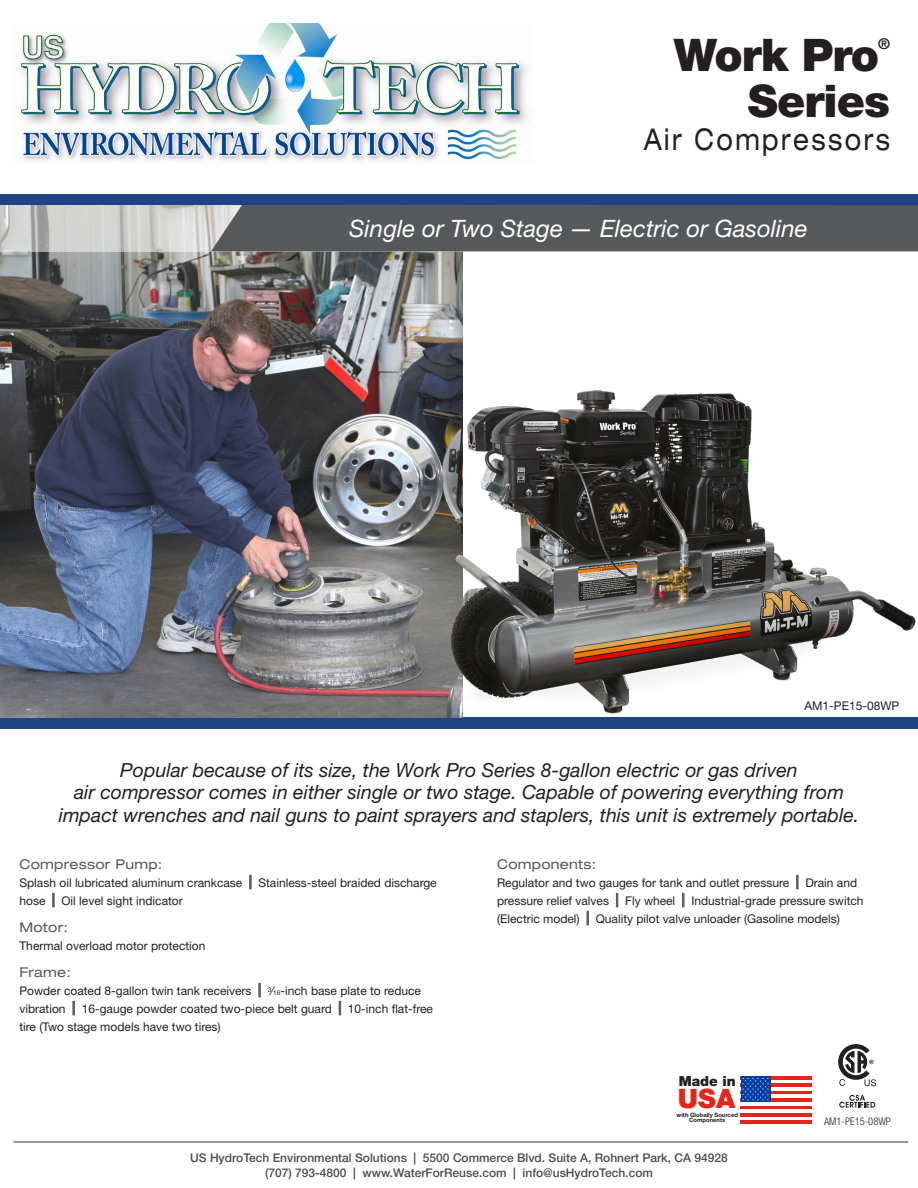
<style>
.page{position:relative;width:918px;height:1188px;background:#fff}
.page>*{position:absolute;margin:0;border:0;box-sizing:border-box;transform-origin:0 0}
.t1{font:900 45px "Helvetica Neue LT Std";letter-spacing:-.02em;color:#231f20}
.t2{font:expanded 30px "Helvetica Neue LT Std";letter-spacing:.1em;color:#231f20;scale:.8 1}
.t3{font:900 26.7px "Helvetica Neue LT Std";color:#e72419}
.t4{font:italic 24px "Helvetica Neue LT Std";color:#fff}
.t5{font:italic 19.5px "Helvetica Neue LT Std";color:#231f20}
.t6{font:700 14.85px "Helvetica Neue LT Std";color:#231f20}
.t7{font:900 13.8px "Helvetica Neue LT Std";color:#231f20}
.t8{font:expanded 13.5px "Helvetica Neue LT Std";letter-spacing:.02em;color:#57585a}
.t9{font:12px "Helvetica Neue LT Std";color:#231f20}
.t10{font:500 12px/15px "Helvetica Neue LT Std";color:#4b4c4d;text-align:center}
.t11{font:300 condensed 10.5px "Helvetica Neue LT Std";color:#231f20}
.t12{font:700 5.85px/5.8px "Helvetica Neue LT Std";color:#231f20;text-align:center}
.s1{font-size:6.6px}
</style>
<div class="page">
<img style="left:21px;top:24px;width:507px;height:137px">
<hr style="left:14px;top:1141px;width:894px;height:2px;background:#4b4c4d">
<div style="left:0;top:194px;width:918px;height:12px;background:#1e4387"></div>
<div style="left:0;top:718px;width:918px;height:11px;background:#1e4387"></div>
<img style="left:0;top:251px;width:462px;height:467px">
<svg style="left:0;top:205px;width:211px;height:46px;fill:#d3d4d2"></svg>
<div style="left:211px;top:205px;width:707px;height:46px;background:#57585a"></div>
<img style="left:444px;top:387px;width:474px;height:331px">
<svg style="left:740px;top:1076px;width:72px;height:48px"></svg>
<svg style="left:838px;top:1044px;width:38px;height:42px"></svg>
<svg style="left:839px;top:1095px;width:36px;height:13px"></svg>
<p class="t1" style="left:674px;top:28px;width:207px">Work Pro</p>
<p class="t6" style="left:878px;top:34px;width:13px">®</p>
<p class="t1" style="left:748px;top:74px;width:144px">Series</p>
<p class="t2" style="left:644px;top:121px;width:310px">Air Compressors</p>
<p class="t4" style="left:349px;top:214px;width:460px">Single or Two Stage — Electric or Gasoline</p>
<p class="t9" style="left:804px;top:698px;width:96px">AM1-PE15-08WP</p>
<p class="t5" style="left:120px;top:758px;width:679px">Popular because of its size, the Work Pro Series 8-gallon electric or gas driven</p>
<p class="t5" style="left:74px;top:781px;width:771px">air compressor comes in either single or two stage. Capable of powering everything from</p>
<p class="t5" style="left:59px;top:803px;width:802px">impact wrenches and nail guns to paint sprayers and staplers, this unit is extremely portable.</p>
<p class="t8" style="left:19px;top:856px;width:145px">Compressor Pump:</p>
<p class="t9" style="left:19px;top:876px;width:224px">Splash oil lubricated aluminum crankcase</p>
<p class="t9" style="left:258px;top:876px;width:180px">Stainless-steel braided discharge</p>
<p class="t9" style="left:19px;top:894px;width:28px">hose</p>
<p class="t9" style="left:61px;top:894px;width:123px">Oil level sight indicator</p>
<p class="t8" style="left:19px;top:919px;width:50px">Motor:</p>
<p class="t9" style="left:19px;top:939px;width:188px">Thermal overload motor protection</p>
<p class="t8" style="left:19px;top:964px;width:53px">Frame:</p>
<p class="t9" style="left:19px;top:984px;width:234px">Powder coated 8-gallon twin tank receivers</p>
<p class="t9" style="left:268px;top:984px;width:155px"><sup>3</sup>⁄<span class="s1">16</span>-inch base plate to reduce</p>
<p class="t9" style="left:19px;top:1002px;width:48px">vibration</p>
<p class="t9" style="left:82px;top:1002px;width:252px">16-gauge powder coated two-piece belt guard</p>
<p class="t9" style="left:348px;top:1002px;width:87px">10-inch flat-free</p>
<p class="t9" style="left:19px;top:1020px;width:203px">tire (Two stage models have two tires)</p>
<p class="t8" style="left:497px;top:856px;width:101px">Components:</p>
<p class="t9" style="left:497px;top:876px;width:294px">Regulator and two gauges for tank and outlet pressure</p>
<p class="t9" style="left:805px;top:876px;width:53px">Drain and</p>
<p class="t9" style="left:497px;top:894px;width:114px">pressure relief valves</p>
<p class="t9" style="left:625px;top:894px;width:52px">Fly wheel</p>
<p class="t9" style="left:691px;top:894px;width:174px">Industrial-grade pressure switch</p>
<p class="t9" style="left:497px;top:912px;width:84px">(Electric model)</p>
<p class="t9" style="left:596px;top:912px;width:246px">Quality pilot valve unloader (Gasoline models)</p>
<p class="t7" style="left:679px;top:1073px;width:59px">Made in</p>
<p class="t12" style="left:677px;top:1111px;width:63px">with Globally Sourced<br>Components</p>
<p class="t3" style="left:678px;top:1082px;width:59px">USA</p>
<p class="t11" style="left:824px;top:1116px;width:68px">AM1-PE15-08WP</p>
<p class="t10" style="left:190px;top:1150px;width:539px">US HydroTech Environmental Solutions | 5500 Commerce Blvd. Suite A, Rohnert Park, CA 94928 (707) 793-4800 | www.WaterForReuse.com | info@usHydroTech.com</p>
</div>
